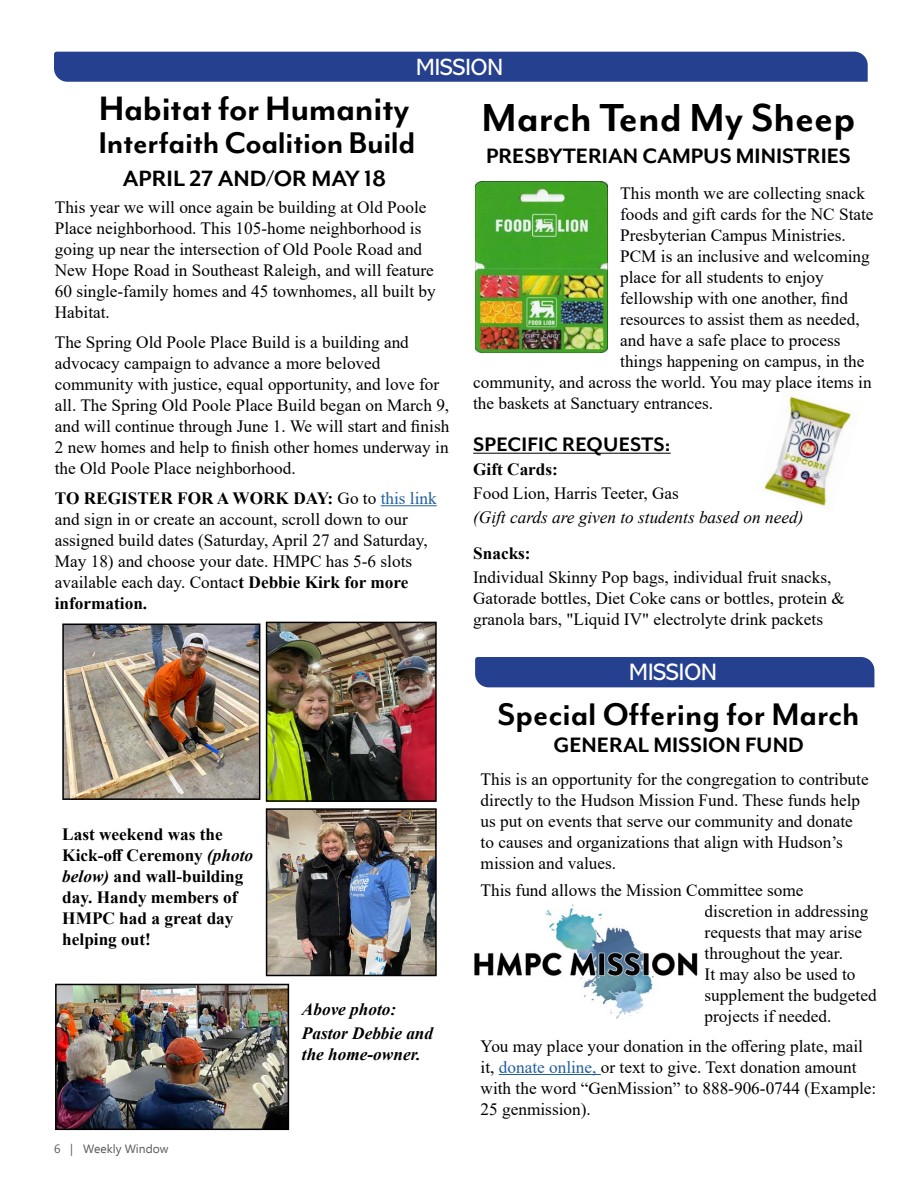
<style>
.page{position:relative;width:918px;height:1188px;background:#fff}
.page>*{position:absolute;margin:0;border:0;box-sizing:border-box;transform-origin:0 0}
.t1{font:700 45px "Mr Eaves Mod OT";color:#000}
.t2{font:700 39px "Mr Eaves Mod OT";letter-spacing:-.01em;color:#000}
.t3{font:700 36px "Mr Eaves Mod OT";color:#000}
.t4{font:700 34.5px "Mr Eaves Mod OT";letter-spacing:-.01em;color:#000}
.t5{font:700 25.5px "Mr Eaves Mod OT";color:#000}
.t6{font:700 24px "Mr Eaves Mod OT";color:#000}
.t7{font:24px "Abadi MT Pro";color:#fff}
.t8{font:23.7px "Abadi MT Pro";color:#fff}
.t9{font:700 22.5px "Mr Eaves Mod OT";letter-spacing:.01em;color:#000}
.t10{font:17.25px/21px "Times New Roman";color:#000}
.t11{font:700 17.25px/21px "Times New Roman";color:#000}
.t12{font:italic 17.25px "Times New Roman";color:#000}
.t13{font:italic 700 17.25px/24px "Times New Roman";color:#000}
.t14{font:12px "Ebrima";color:#58595b}
.s1{font-weight:700}
.s2{color:#215e9e}
.s3{font-style:italic}
</style>
<div class="page">
<hr style="left:381px;top:505px;width:56px;height:1px;background:#215e9e">
<img style="left:764px;top:396px;width:87px;height:111px">
<div style="left:54px;top:52px;width:814px;height:30px;background:#25408f"></div>
<hr style="left:473px;top:453px;width:198px;height:1px;background:#000">
<hr style="left:499px;top:1074px;width:102px;height:1px;background:#215e9e">
<img style="left:474px;top:904px;width:224px;height:115px">
<div style="left:475px;top:657px;width:399px;height:30px;background:#25408f"></div>
<img style="left:476px;top:182px;width:132px;height:171px">
<img style="left:65px;top:627px;width:192px;height:170px">
<div style="left:62px;top:624px;width:198px;height:176px;border:2px solid #000"></div>
<img style="left:58px;top:987px;width:228px;height:140px">
<div style="left:55px;top:984px;width:234px;height:146px;border:2px solid #000"></div>
<img style="left:269px;top:625px;width:165px;height:174px">
<div style="left:266px;top:622px;width:171px;height:180px;border:2px solid #000"></div>
<img style="left:269px;top:811px;width:165px;height:162px">
<div style="left:266px;top:808px;width:171px;height:168px;border:2px solid #000"></div>
<h3 class="t8" style="left:416px;top:54px;width:88px">MISSION</h3>
<h1 class="t1" style="left:481px;top:93px;width:376px">March Tend My Sheep</h1>
<h3 class="t6" style="left:486px;top:143px;width:366px">PRESBYTERIAN CAMPUS MINISTRIES</h3>
<p class="t10" style="left:620px;top:182px;width:246px">This month we are collecting snack</p>
<p class="t10" style="left:620px;top:203px;width:255px">foods and gift cards for the NC State</p>
<p class="t10" style="left:620px;top:224px;width:227px">Presbyterian Campus Ministries.</p>
<p class="t10" style="left:620px;top:245px;width:251px">PCM is an inclusive and welcoming</p>
<p class="t10" style="left:620px;top:266px;width:205px">place for all students to enjoy</p>
<p class="t10" style="left:620px;top:287px;width:229px">fellowship with one another, find</p>
<p class="t10" style="left:620px;top:308px;width:241px">resources to assist them as needed,</p>
<p class="t10" style="left:620px;top:329px;width:222px">and have a safe place to process</p>
<p class="t10" style="left:620px;top:350px;width:246px">things happening on campus, in the</p>
<p class="t10" style="left:473px;top:371px;width:400px">community, and across the world. You may place items in</p>
<p class="t10" style="left:473px;top:392px;width:241px">the baskets at Sanctuary entrances.</p>
<h3 class="t9" style="left:473px;top:432px;width:199px">SPECIFIC REQUESTS:</h3>
<p class="t11" style="left:473px;top:458px;width:86px">Gift Cards:</p>
<p class="t10" style="left:473px;top:482px;width:207px">Food Lion, Harris Teeter, Gas</p>
<p class="t12" style="left:473px;top:505px;width:332px">(Gift cards are given to students based on need)</p>
<p class="t11" style="left:473px;top:542px;width:59px">Snacks:</p>
<p class="t10" style="left:473px;top:566px;width:373px">Individual Skinny Pop bags, individual fruit snacks,<br>Gatorade bottles, Diet Coke cans or bottles, protein &amp; granola bars, "Liquid IV" electrolyte drink packets</p>
<h2 class="t2" style="left:99px;top:87px;width:312px">Habitat for Humanity</h2>
<h3 class="t4" style="left:98px;top:124px;width:318px">Interfaith Coalition Build</h3>
<h3 class="t5" style="left:123px;top:164px;width:265px">APRIL 27 AND/OR MAY 18</h3>
<p class="t10" style="left:55px;top:196px;width:382px">This year we will once again be building at Old Poole Place neighborhood. This 105-home neighborhood is going up near the intersection of Old Poole Road and New Hope Road in Southeast Raleigh, and will feature 60 single-family homes and 45 townhomes, all built by Habitat.</p>
<p class="t10" style="left:55px;top:331px;width:396px">The Spring Old Poole Place Build is a building and advocacy campaign to advance a more beloved community with justice, equal opportunity, and love for all. The Spring Old Poole Place Build began on March 9, and will continue through June 1. We will start and finish 2 new homes and help to finish other homes underway in the Old Poole Place neighborhood.</p>
<p class="t10" style="left:55px;top:487px;width:383px"><span class="s1">TO REGISTER FOR A WORK DAY:</span> Go to <span class="s2">this link </span>and sign in or create an account, scroll down to our assigned build dates (Saturday, April 27 and Saturday, May 18) and choose your date. HMPC has 5-6 slots available each day. Contac<span class="s1">t Debbie Kirk for more information.</span></p>
<p class="t11" style="left:62px;top:823px;width:192px">Last weekend was the<br>Kick-off Ceremony <span class="s3">(photo below)</span> and wall-building day. Handy members of<br>HMPC had a great day helping out!</p>
<p class="t14" style="left:54px;top:1140px;width:116px">6 | Weekly Window</p>
<p class="t13" style="left:302px;top:997px;width:133px">Above photo:<br>Pastor Debbie and</p>
<p class="t13" style="left:302px;top:1042px;width:120px">the home-owner.</p>
<h3 class="t7" style="left:629px;top:659px;width:89px">MISSION</h3>
<h3 class="t3" style="left:498px;top:694px;width:364px">Special Offering for March</h3>
<h3 class="t6" style="left:553px;top:731px;width:252px">GENERAL MISSION FUND</h3>
<p class="t10" style="left:481px;top:768px;width:390px">This is an opportunity for the congregation to contribute directly to the Hudson Mission Fund. These funds help us put on events that serve our community and donate to causes and organizations that align with Hudson’s mission and values.</p>
<p class="t10" style="left:705px;top:879px;width:174px;text-indent:-224px">This fund allows the Mission Committee some<br>discretion in addressing requests that may arise throughout the year.<br>It may also be used to supplement the budgeted projects if needed.</p>
<p class="t10" style="left:481px;top:1035px;width:397px">You may place your donation in the offering plate, mail it, <span class="s2">donate online,</span> or text to give. Text donation amount with the word “GenMission” to 888-906-0744 (Example:<br>25 genmission).</p>
</div>
